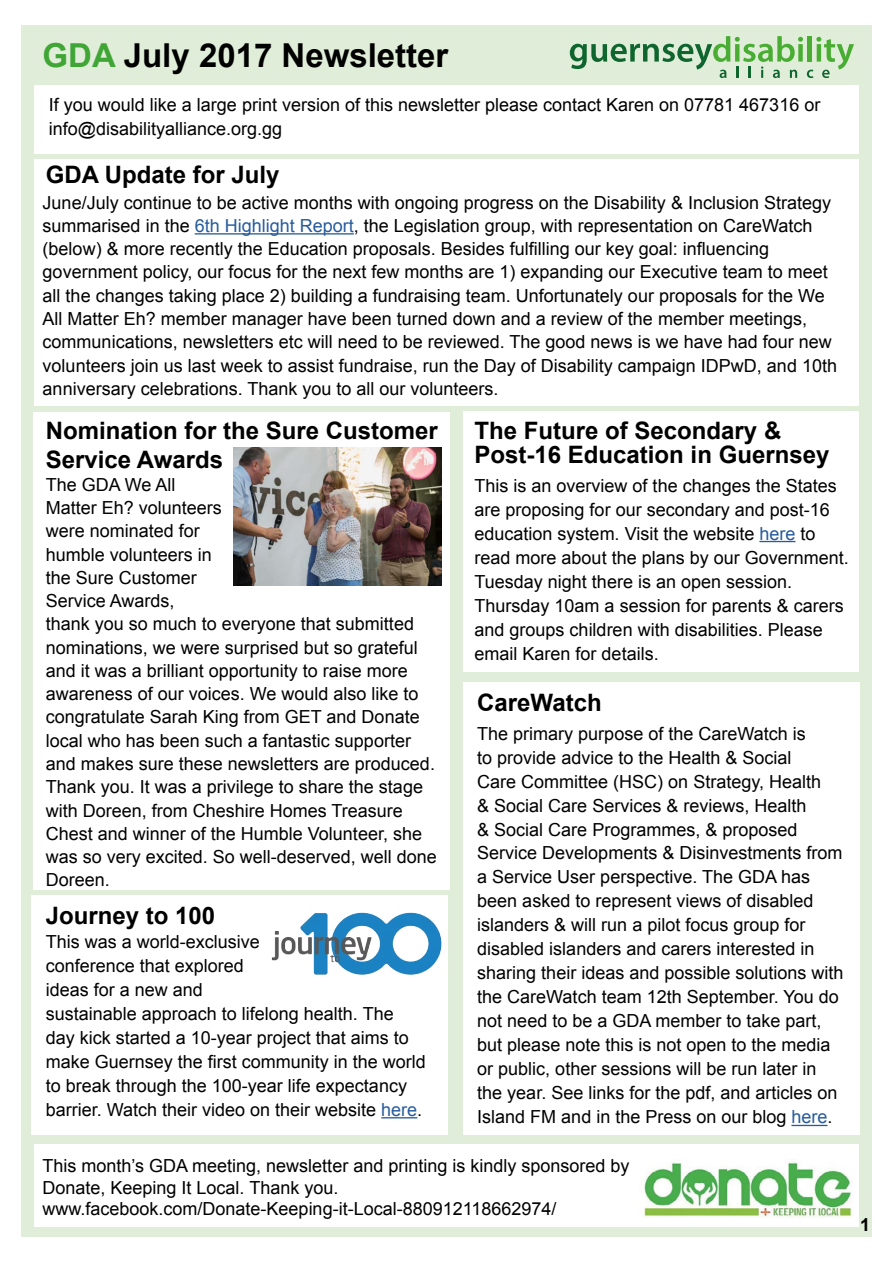
<style>
.page{position:relative;width:893px;height:1263px;background:#fff}
.page>*{position:absolute;margin:0;border:0;box-sizing:border-box;transform-origin:0 0}
.t1{font:700 33px "Arial";color:#000}
.t2{font:700 24px/28.8px "Arial";color:#000}
.t3{font:18px/24px "Arial";color:#000}
.t4{font:700 18px "Arial";color:#000}
.s1{color:#3fa535}
.s2{color:#275b9b}
</style>
<div class="page">
<div style="left:21px;top:26px;width:851px;height:1211px;background:#e0edd9"></div>
<svg style="left:570px;top:36px;width:284px;height:42px"></svg>
<div style="left:34px;top:85px;width:825px;height:68px;background:#fff"></div>
<div style="left:34px;top:1144px;width:825px;height:83px;background:#fff"></div>
<div style="left:34px;top:160px;width:825px;height:246px;background:#fff"></div>
<img style="left:643px;top:1159px;width:209px;height:59px">
<hr style="left:195px;top:233px;width:159px;height:2px;background:#275b9b">
<div style="left:33px;top:412px;width:417px;height:477px;background:#fff"></div>
<div style="left:463px;top:682px;width:397px;height:453px;background:#fff"></div>
<div style="left:31px;top:895px;width:416px;height:240px;background:#fff"></div>
<div style="left:463px;top:412px;width:396px;height:260px;background:#fff"></div>
<hr style="left:791px;top:1125px;width:36px;height:1px;background:#275b9b">
<hr style="left:381px;top:1117px;width:36px;height:1px;background:#275b9b">
<hr style="left:759px;top:541px;width:36px;height:1px;background:#275b9b">
<img style="left:271px;top:912px;width:171px;height:63px">
<img style="left:234px;top:447px;width:207px;height:138px">
<h1 class="t1" style="left:43px;top:33px;width:407px"><span class="s1">GDA</span> July 2017 Newsletter</h1>
<p class="t3" style="left:49px;top:93px;width:773px">If you would like a large print version of this newsletter please contact Karen on 07781 467316 or info@disabilityalliance.org.gg</p>
<h2 class="t2" style="left:46px;top:161px;width:235px">GDA Update for July</h2>
<p class="t3" style="left:43px;top:191px;width:796px;line-height:23.2px">June/July continue to be active months with ongoing progress on the Disability &amp; Inclusion Strategy summarised in the <span class="s2">6th Highlight Report</span>, the Legislation group, with representation on CareWatch (below) &amp; more recently the Education proposals. Besides fulfilling our key goal: influencing government policy, our focus for the next few months are 1) expanding our Executive team to meet all the changes taking place 2) building a fundraising team. Unfortunately our proposals for the We All Matter Eh? member manager have been turned down and a review of the member meetings, communications, newsletters etc will need to be reviewed. The good news is we have had four new volunteers join us last week to assist fundraise, run the Day of Disability campaign IDPwD, and 10th anniversary celebrations. Thank you to all our volunteers.</p>
<h2 class="t2" style="left:46px;top:417px;width:394px">Nomination for the Sure Customer<br>Service Awards</h2>
<p class="t3" style="left:46px;top:473px;width:393px;line-height:23.2px">The GDA We All<br>Matter Eh? volunteers<br>were nominated for<br>humble volunteers in<br>the Sure Customer<br>Service Awards,<br>thank you so much to everyone that submitted nominations, we were surprised but so grateful and it was a brilliant opportunity to raise more awareness of our voices. We would also like to congratulate Sarah King from GET and Donate local who has been such a fantastic supporter and makes sure these newsletters are produced.<br>Thank you. It was a privilege to share the stage with Doreen, from Cheshire Homes Treasure Chest and winner of the Humble Volunteer, she was so very excited. So well-deserved, well done Doreen.</p>
<h2 class="t2" style="left:475px;top:420px;width:356px;line-height:24px">The Future of Secondary &amp;<br>Post-16 Education in Guernsey</h2>
<p class="t3" style="left:475px;top:473px;width:376px">This is an overview of the changes the States are proposing for our secondary and post-16 education system. Visit the website <span class="s2">here</span> to read more about the plans by our Government.<br>Tuesday night there is an open session.<br>Thursday 10am a session for parents &amp; carers and groups children with disabilities. Please email Karen for details.</p>
<h2 class="t2" style="left:477px;top:689px;width:126px">CareWatch</h2>
<p class="t3" style="left:477px;top:721px;width:368px">The primary purpose of the CareWatch is<br>to provide advice to the Health &amp; Social<br>Care Committee (HSC) on Strategy, Health<br>&amp; Social Care Services &amp; reviews, Health<br>&amp; Social Care Programmes, &amp; proposed Service Developments &amp; Disinvestments from a Service User perspective. The GDA has been asked to represent views of disabled islanders &amp; will run a pilot focus group for disabled islanders and carers interested in sharing their ideas and possible solutions with the CareWatch team 12th September. You do not need to be a GDA member to take part, but please note this is not open to the media or public, other sessions will be run later in the year. See links for the pdf, and articles on Island FM and in the Press on our blog <span class="s2">here</span>.</p>
<h2 class="t2" style="left:46px;top:902px;width:171px">Journey to 100</h2>
<p class="t3" style="left:46px;top:930px;width:382px">This was a world-exclusive<br>conference that explored<br>ideas for a new and<br>sustainable approach to lifelong health. The day kick started a 10-year project that aims to make Guernsey the first community in the world to break through the 100-year life expectancy barrier. Watch their video on their website <span class="s2">here</span>.</p>
<p class="t3" style="left:43px;top:1155px;width:588px;line-height:21.6px">This month’s GDA meeting, newsletter and printing is kindly sponsored by<br>Donate, Keeping It Local. Thank you. www.facebook.com/Donate-Keeping-it-Local-880912118662974/</p>
<p class="t4" style="left:860px;top:1213px;width:12px">1</p>
</div>
